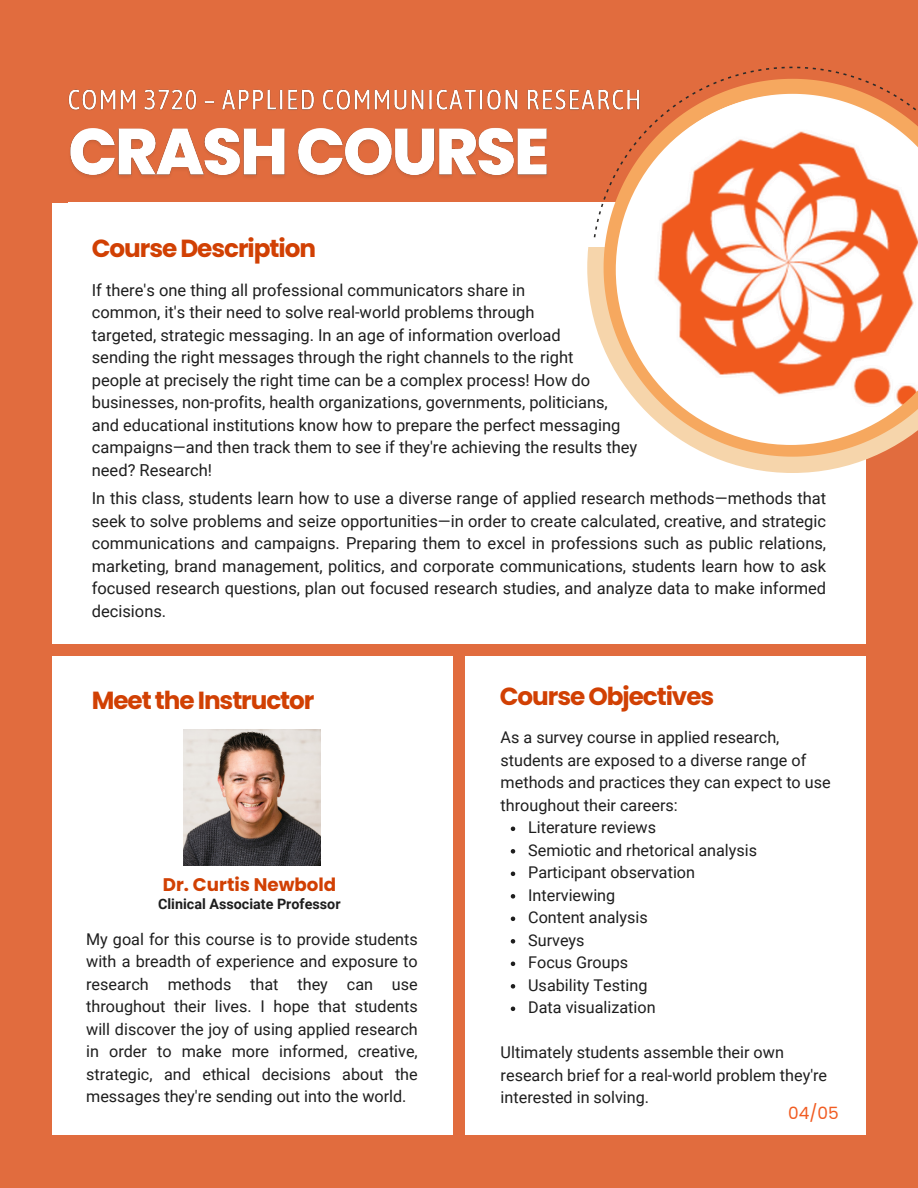
<style>
.page{position:relative;width:918px;height:1188px;background:#e16c3e}
.page>*{position:absolute;margin:0;border:0;box-sizing:border-box;transform-origin:0 0}
.t1{font:700 24.75px "Poppins";letter-spacing:-.045em;color:#d14003}
.t2{font:700 18.3px "Poppins";color:#d14003}
.t3{font:16.95px "Poppins";color:#f15c22}
.t4{font:16.5px/22.5px "Roboto";color:#1e1e1e}
.t5{font:16.2px/22.5px "Roboto";color:#1e1e1e}
.t6{font:700 14.4px "Roboto";color:#1e1e1e}
</style>
<div class="page">
<img style="left:70px;top:127px;width:477px;height:50px">
<img style="left:68px;top:89px;width:526px;height:21px">
<div style="left:52px;top:203px;width:814px;height:440px;background:#fff"></div>
<svg style="left:587px;top:247px;width:285px;height:226px"></svg>
<svg style="left:604px;top:237px;width:292px;height:220px"></svg>
<svg style="left:594px;top:67px;width:302px;height:170px"></svg>
<img style="left:616px;top:95px;width:302px;height:350px">
<div style="left:466px;top:656px;width:400px;height:479px;background:#fff"></div>
<div style="left:52px;top:656px;width:400px;height:479px;background:#fff"></div>
<img style="left:183px;top:730px;width:138px;height:136px">
<svg style="left:511px;top:827px;width:4px;height:4px"></svg>
<svg style="left:511px;top:849px;width:4px;height:5px"></svg>
<svg style="left:511px;top:872px;width:4px;height:4px"></svg>
<svg style="left:511px;top:894px;width:4px;height:5px"></svg>
<svg style="left:511px;top:917px;width:4px;height:4px"></svg>
<svg style="left:511px;top:939px;width:4px;height:5px"></svg>
<svg style="left:511px;top:962px;width:4px;height:4px"></svg>
<svg style="left:511px;top:984px;width:4px;height:5px"></svg>
<svg style="left:511px;top:1007px;width:4px;height:4px"></svg>
<h3 class="t1" style="left:92px;top:231px;width:226px">Course Description</h3>
<h5 class="t4" style="left:92px;top:279px;width:500px">If there's one thing all professional communicators share in common, it's their need to solve real-world problems through targeted, strategic messaging. In an age of information overload sending the right messages through the right channels to the right people at precisely the right time can be a complex process! How do</h5>
<h5 class="t4" style="left:92px;top:392px;width:547px">businesses, non-profits, health organizations, governments, politicians, and educational institutions know how to prepare the perfect messaging campaigns—and then track them to see if they're achieving the results they need? Research!</h5>
<h6 class="t4" style="left:92px;top:488px;width:736px;text-align:justify">In this class, students learn how to use a diverse range of applied research methods—methods that seek to solve problems and seize opportunities—in order to create calculated, creative, and strategic communications and campaigns. Preparing them to excel in professions such as public relations, marketing, brand management, politics, and corporate communications, students learn how to ask focused research questions, plan out focused research studies, and analyze data to make informed decisions.</h6>
<h3 class="t1" style="left:92px;top:683px;width:224px">Meet the Instructor</h3>
<h5 class="t1" style="left:500px;top:679px;width:216px">Course Objectives</h5>
<p class="t2" style="left:163px;top:872px;width:175px">Dr. Curtis Newbold</p>
<p class="t6" style="left:158px;top:896px;width:184px">Clinical Associate Professor</p>
<p class="t5" style="left:86px;top:928px;width:333px;text-align:justify">My goal for this course is to provide students with a breadth of experience and exposure to research methods that they can use throughout their lives. I hope that students will discover the joy of using applied research in order to make more informed, creative, strategic, and ethical decisions about the messages they're sending out into the world.</p>
<h4 class="t5" style="left:501px;top:727px;width:332px">As a survey course in applied research, students are exposed to a diverse range of methods and practices they can expect to use throughout their careers:</h4>
<p class="t5" style="left:528px;top:817px;width:129px">Literature reviews</p>
<h6 class="t5" style="left:528px;top:839px;width:230px">Semiotic and rhetorical analysis</h6>
<h3 class="t5" style="left:528px;top:862px;width:168px">Participant observation</h3>
<h6 class="t5" style="left:528px;top:884px;width:89px">Interviewing</h6>
<p class="t5" style="left:528px;top:907px;width:121px">Content analysis</p>
<p class="t5" style="left:528px;top:929px;width:58px">Surveys</p>
<p class="t5" style="left:528px;top:952px;width:102px">Focus Groups</p>
<p class="t5" style="left:528px;top:974px;width:121px">Usability Testing</p>
<p class="t5" style="left:528px;top:997px;width:129px">Data visualization</p>
<p class="t5" style="left:501px;top:1042px;width:328px">Ultimately students assemble their own research brief for a real-world problem they're interested in solving.</p>
<p class="t3" style="left:788px;top:1101px;width:52px">04/05</p>
</div>
